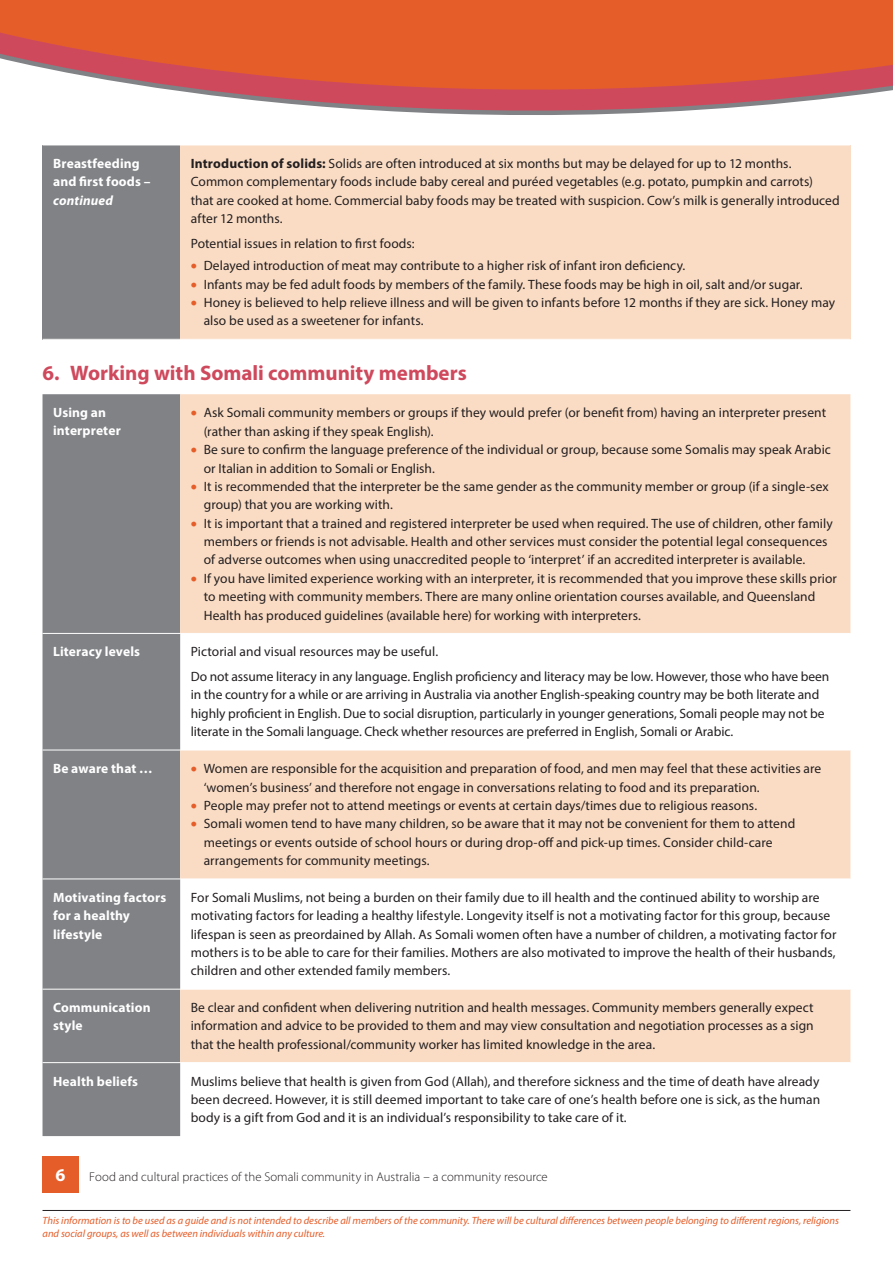
<style>
.page{position:relative;width:893px;height:1263px;background:#fff}
.page>*{position:absolute;margin:0;border:0;box-sizing:border-box;transform-origin:0 0}
.t1{font:700 21px "Myriad Pro";color:#cf495d}
.t2{font:700 18px "Myriad Pro";color:#fff}
.t3{font:13.5px/18.3px "Myriad Pro";color:#231f20}
.t4{font:700 13.5px/18.3px "Myriad Pro";letter-spacing:.01em;color:#fff}
.t5{font:italic 700 13.5px "Myriad Pro";letter-spacing:.01em;color:#fff}
.t6{font:300 12.75px "Myriad Pro";color:#231f20}
.t7{font:italic 10.5px/12.6px "Myriad Pro";color:#e55d29}
.s1{font-weight:700}
.s2{color:#e55d29}
</style>
<div class="page">
<div style="left:43px;top:1157px;width:36px;height:36px;background:#e55d29"></div>
<svg style="left:0;top:0;width:892px;height:115px;background:#e06e50"></svg>
<hr style="left:43px;top:1210px;width:807px;height:1px;background:#231f20">
<svg style="left:892px;top:0;width:1px;height:91px"></svg>
<div style="left:43px;top:145px;width:137px;height:194px;background:#808285"></div>
<div style="left:180px;top:145px;width:670px;height:194px;background:#fadcc4"></div>
<hr style="left:43px;top:145px;width:137px;height:1px;background:#fff">
<hr style="left:180px;top:145px;width:671px;height:1px;background:#fff">
<hr style="left:850px;top:145px;width:1px;height:194px;background:#fadcc4">
<div style="left:43px;top:394px;width:137px;height:742px;background:#808285"></div>
<svg style="left:180px;top:394px;width:670px;height:668px;fill:#fadcc4"></svg>
<hr style="left:43px;top:633px;width:137px;height:1px;background:#fff">
<hr style="left:180px;top:633px;width:670px;height:1px;background:#fff">
<hr style="left:43px;top:750px;width:137px;height:1px;background:#fff">
<hr style="left:180px;top:750px;width:670px;height:1px;background:#fff">
<hr style="left:43px;top:878px;width:137px;height:1px;background:#fff">
<hr style="left:180px;top:878px;width:670px;height:1px;background:#fff">
<hr style="left:43px;top:989px;width:137px;height:1px;background:#fff">
<hr style="left:180px;top:989px;width:670px;height:1px;background:#fff">
<hr style="left:43px;top:1062px;width:137px;height:1px;background:#fff">
<p class="t3" style="left:191px;top:154px;width:650px"><span class="s1">Introduction of solids:</span> Solids are often introduced at six months but may be delayed for up to 12 months.<br>Common complementary foods include baby cereal and puréed vegetables (e.g. potato, pumpkin and carrots)<br>that are cooked at home. Commercial baby foods may be treated with suspicion. Cow’s milk is generally introduced after 12 months.</p>
<p class="t3" style="left:191px;top:234px;width:225px">Potential issues in relation to first foods:</p>
<p class="t3" style="left:191px;top:256px;width:496px"><span class="s2">•</span> Delayed introduction of meat may contribute to a higher risk of infant iron deficiency.</p>
<p class="t3" style="left:191px;top:275px;width:613px"><span class="s2">•</span> Infants may be fed adult foods by members of the family. These foods may be high in oil, salt and/or sugar.</p>
<p class="t3" style="left:204px;top:293px;width:633px;text-indent:-13px"><span class="s2">•</span> Honey is believed to help relieve illness and will be given to infants before 12 months if they are sick. Honey may also be used as a sweetener for infants.</p>
<h1 class="t1" style="left:43px;top:359px;width:426px">6. Working with Somali community members</h1>
<p class="t4" style="left:53px;top:403px;width:69px">Using an interpreter</p>
<p class="t3" style="left:204px;top:404px;width:624px;text-indent:-13px"><span class="s2">•</span> Ask Somali community members or groups if they would prefer (or benefit from) having an interpreter present (rather than asking if they speak English).</p>
<p class="t3" style="left:204px;top:440px;width:629px;text-indent:-13px"><span class="s2">•</span> Be sure to confirm the language preference of the individual or group, because some Somalis may speak Arabic or Italian in addition to Somali or English.</p>
<p class="t3" style="left:204px;top:477px;width:627px;text-indent:-13px"><span class="s2">•</span> It is recommended that the interpreter be the same gender as the community member or group (if a single-sex group) that you are working with.</p>
<p class="t3" style="left:204px;top:514px;width:630px;text-indent:-13px"><span class="s2">•</span> It is important that a trained and registered interpreter be used when required. The use of children, other family members or friends is not advisable. Health and other services must consider the potential legal consequences of adverse outcomes when using unaccredited people to ‘interpret’ if an accredited interpreter is available.</p>
<p class="t3" style="left:204px;top:569px;width:635px;text-indent:-13px"><span class="s2">•</span> If you have limited experience working with an interpreter, it is recommended that you improve these skills prior to meeting with community members. There are many online orientation courses available, and Queensland<br>Health has produced guidelines (available here) for working with interpreters.</p>
<p class="t4" style="left:53px;top:642px;width:88px">Literacy levels</p>
<p class="t3" style="left:191px;top:639px;width:640px;line-height:24.8px">Pictorial and visual resources may be useful.<br>Do not assume literacy in any language. English proficiency and literacy may be low. However, those who have been</p>
<p class="t3" style="left:191px;top:685px;width:635px">in the country for a while or are arriving in Australia via another English-speaking country may be both literate and highly proficient in English. Due to social disruption, particularly in younger generations, Somali people may not be literate in the Somali language. Check whether resources are preferred in English, Somali or Arabic.</p>
<p class="t4" style="left:53px;top:759px;width:101px">Be aware that …</p>
<p class="t3" style="left:204px;top:759px;width:619px;text-indent:-13px"><span class="s2">•</span> Women are responsible for the acquisition and preparation of food, and men may feel that these activities are ‘women’s business’ and therefore not engage in conversations relating to food and its preparation.</p>
<p class="t3" style="left:191px;top:796px;width:568px"><span class="s2">•</span> People may prefer not to attend meetings or events at certain days/times due to religious reasons.</p>
<p class="t3" style="left:204px;top:814px;width:593px;text-indent:-13px"><span class="s2">•</span> Somali women tend to have many children, so be aware that it may not be convenient for them to attend meetings or events outside of school hours or during drop-off and pick-up times. Consider child-care arrangements for community meetings.</p>
<p class="t4" style="left:53px;top:888px;width:115px">Motivating factors for a healthy lifestyle</p>
<p class="t3" style="left:191px;top:888px;width:647px">For Somali Muslims, not being a burden on their family due to ill health and the continued ability to worship are motivating factors for leading a healthy lifestyle. Longevity itself is not a motivating factor for this group, because lifespan is seen as preordained by Allah. As Somali women often have a number of children, a motivating factor for mothers is to be able to care for their families. Mothers are also motivated to improve the health of their husbands, children and other extended family members.</p>
<p class="t4" style="left:53px;top:998px;width:99px">Communication style</p>
<p class="t3" style="left:191px;top:998px;width:624px;text-align:justify">Be clear and confident when delivering nutrition and health messages. Community members generally expect information and advice to be provided to them and may view consultation and negotiation processes as a sign that the health professional/community worker has limited knowledge in the area.</p>
<p class="t4" style="left:53px;top:1071px;width:86px">Health beliefs</p>
<p class="t3" style="left:191px;top:1071px;width:631px;text-align:justify">Muslims believe that health is given from God (Allah), and therefore sickness and the time of death have already been decreed. However, it is still deemed important to take care of one’s health before one is sick, as the human body is a gift from God and it is an individual’s responsibility to take care of it.</p>
<p class="t4" style="left:53px;top:154px;width:99px">Breastfeeding and first foods –</p>
<p class="t5" style="left:53px;top:193px;width:61px">continued</p>
<h2 class="t2" style="left:56px;top:1163px;width:11px">6</h2>
<p class="t6" style="left:89px;top:1170px;width:460px">Food and cultural practices of the Somali community in Australia – a community resource</p>
<p class="t7" style="left:43px;top:1214px;width:798px">This information is to be used as a guide and is not intended to describe all members of the community. There will be cultural differences between people belonging to different regions, religions and social groups, as well as between individuals within any culture.</p>
</div>
